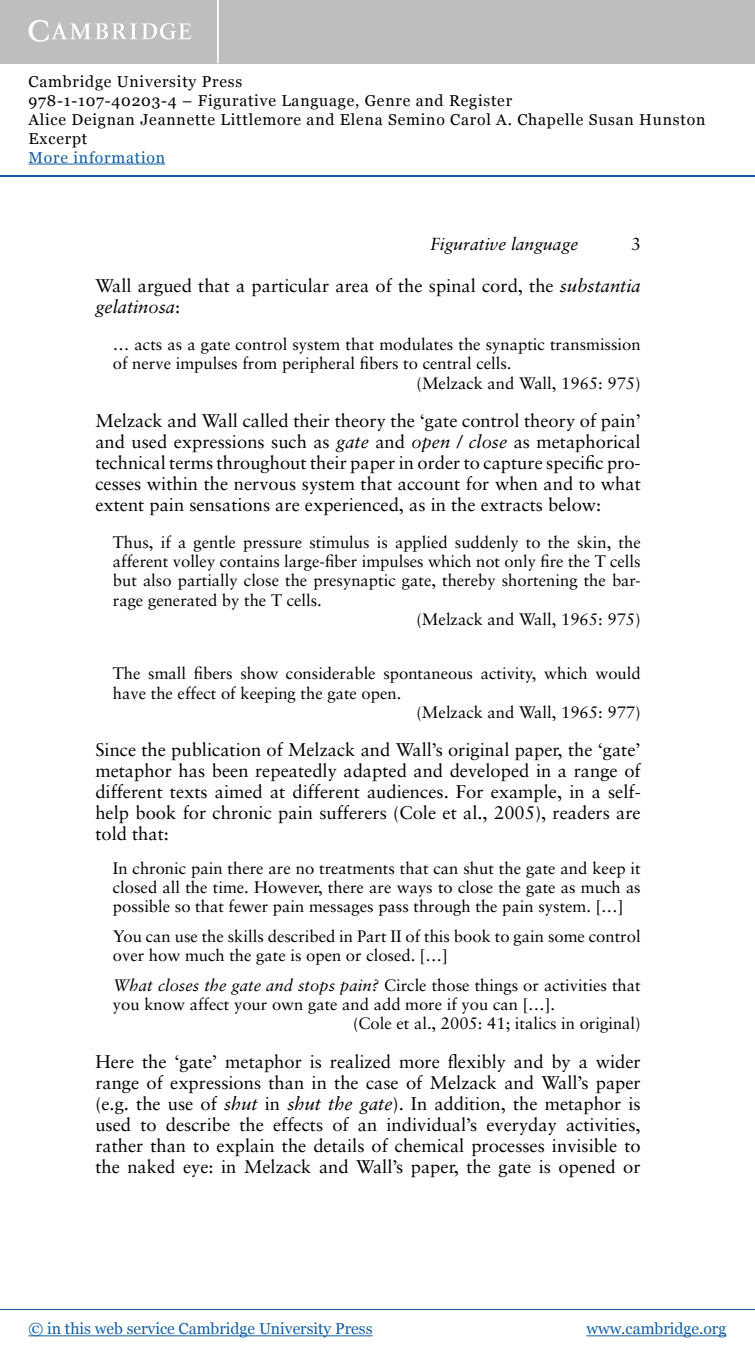
<style>
.page{position:relative;width:755px;height:1363px;background:#fff}
.page>*{position:absolute;margin:0;border:0;box-sizing:border-box;transform-origin:0 0}
.t1{font:18.38px/21px "Sabon";color:#000;text-align:justify}
.t2{font:italic 17.5px "Sabon";color:#000}
.t3{font:17.5px "Sabon";color:#000}
.t4{font:16.62px/19.2px "Sabon";color:#000;text-align:justify}
.t5{font:15.75px/18.7px "Georgia";letter-spacing:.05em;color:#000}
.t6{font:15.75px "Georgia";color:#105ea3}
.t7{font:15.75px "Georgia";letter-spacing:.05em;color:#105ea3}
.s1{font-style:italic}
</style>
<div class="page">
<div style="left:0;top:0;width:754px;height:63px;background:#bcbebf"></div>
<hr style="left:217px;top:0;width:2px;height:63px;background:#fff">
<svg style="left:29px;top:20px;width:162px;height:22px"></svg>
<hr style="left:29px;top:164px;width:136px;height:1px;background:#105ea3">
<hr style="left:0;top:175px;width:754px;height:2px;background:#105ea3">
<hr style="left:0;top:1308px;width:754px;height:1px;background:#105ea3">
<hr style="left:29px;top:1335px;width:343px;height:1px;background:#105ea3">
<hr style="left:586px;top:1335px;width:139px;height:1px;background:#105ea3">
<p class="t5" style="left:29px;top:73px;width:677px">Cambridge University Press<br>978-1-107-40203-4 – Figurative Language, Genre and Register<br>Alice Deignan Jeannette Littlemore and Elena Semino Carol A. Chapelle Susan Hunston Excerpt</p>
<p class="t7" style="left:29px;top:148px;width:138px">More information</p>
<p class="t2" style="left:430px;top:234px;width:149px">Figurative language</p>
<p class="t3" style="left:630px;top:233px;width:11px">3</p>
<p class="t1" style="left:95px;top:275px;width:546px">Wall argued that a particular area of the spinal cord, the <span class="s1">substantia gelatinosa</span>:</p>
<p class="t4" style="left:113px;top:334px;width:529px">… acts as a gate control system that modulates the synaptic transmission</p>
<p class="t4" style="left:113px;top:354px;width:400px">of nerve impulses from peripheral fibers to central cells.</p>
<p class="t4" style="left:416px;top:373px;width:226px">(Melzack and Wall, 1965: 975)</p>
<p class="t1" style="left:95px;top:410px;width:546px">Melzack and Wall called their theory the ‘gate control theory of pain’ and used expressions such as <span class="s1">gate</span> and <span class="s1">open / close</span> as metaphorical technical terms throughout their paper in order to capture specific pro&shy;cesses within the nervous system that account for when and to what extent pain sensations are experienced, as in the extracts below:</p>
<p class="t4" style="left:113px;top:532px;width:529px">Thus, if a gentle pressure stimulus is applied suddenly to the skin, the</p>
<p class="t4" style="left:113px;top:551px;width:529px">afferent volley contains large-fiber impulses which not only fire the T cells</p>
<p class="t4" style="left:113px;top:571px;width:529px">but also partially close the presynaptic gate, thereby shortening the bar-</p>
<p class="t4" style="left:113px;top:590px;width:210px">rage generated by the T cells.</p>
<p class="t4" style="left:416px;top:609px;width:226px">(Melzack and Wall, 1965: 975)</p>
<p class="t4" style="left:113px;top:663px;width:529px">The small fibers show considerable spontaneous activity, which would</p>
<p class="t4" style="left:113px;top:683px;width:290px">have the effect of keeping the gate open.</p>
<p class="t4" style="left:416px;top:702px;width:226px">(Melzack and Wall, 1965: 977)</p>
<p class="t1" style="left:95px;top:739px;width:546px">Since the publication of Melzack and Wall’s original paper, the ‘gate’ metaphor has been repeatedly adapted and developed in a range of different texts aimed at different audiences. For example, in a self&shy;help book for chronic pain sufferers (Cole et al., 2005), readers are told that:</p>
<p class="t4" style="left:113px;top:858px;width:529px">In chronic pain there are no treatments that can shut the gate and keep it closed all the time. However, there are ways to close the gate as much as possible so that fewer pain messages pass through the pain system. […]</p>
<p class="t4" style="left:113px;top:926px;width:529px">You can use the skills described in Part II of this book to gain some control over how much the gate is open or closed. […]</p>
<p class="t4" style="left:113px;top:975px;width:529px"><span class="s1">What closes the gate and stops pain?</span> Circle those things or activities that</p>
<p class="t4" style="left:113px;top:994px;width:443px">you know affect your own gate and add more if you can […].</p>
<p class="t4" style="left:353px;top:1013px;width:289px">(Cole et al., 2005: 41; italics in original)</p>
<p class="t1" style="left:95px;top:1050px;width:546px">Here the ‘gate’ metaphor is realized more flexibly and by a wider range of expressions than in the case of Melzack and Wall’s paper (e.g. the use of <span class="s1">shut</span> in <span class="s1">shut the gate</span>). In addition, the metaphor is used to describe the effects of an individual’s everyday activities, rather than to explain the details of chemical processes invisible to the naked eye: in Melzack and Wall’s paper, the gate is opened or</p>
<p class="t6" style="left:29px;top:1319px;width:345px">© in this web service Cambridge University Press</p>
<p class="t6" style="left:586px;top:1319px;width:141px">www.cambridge.org</p>
</div>
